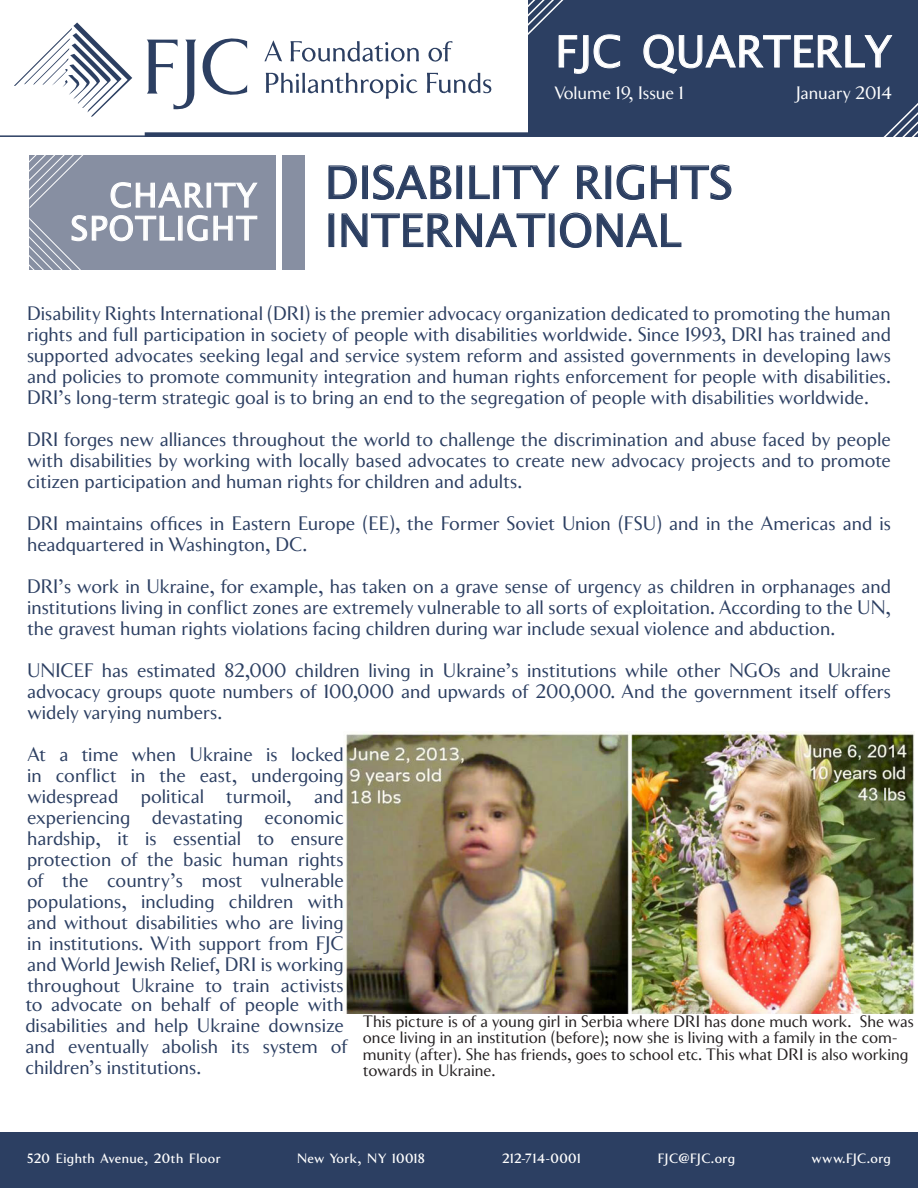
<style>
.page{position:relative;width:918px;height:1188px;background:#fff}
.page>*{position:absolute;margin:0;border:0;box-sizing:border-box;transform-origin:0 0}
.t1{font:45px/48px "Lucida Sans Unicode";color:#2c3f62}
.t2{font:43.5px "Lucida Sans Unicode";color:#fff}
.t3{font:33px "Lucida Sans Unicode";letter-spacing:.03em;color:#fff}
.t4{font:19.5px/21px "Clarice";color:#2c3f62;text-align:justify}
.t5{font:18px "Clarice";color:#fff}
.t6{font:16.5px/16.5px "Clarice";color:#231f20}
.t7{font:500 13.5px "Clarice";letter-spacing:.03em;color:#fff}
</style>
<div class="page">
<svg style="left:147px;top:38px;width:100px;height:71px"></svg>
<svg style="left:264px;top:40px;width:18px;height:21px"></svg>
<svg style="left:290px;top:41px;width:129px;height:21px"></svg>
<svg style="left:14px;top:23px;width:118px;height:94px"></svg>
<svg style="left:266px;top:72px;width:152px;height:27px"></svg>
<div style="left:0;top:1133px;width:918px;height:55px;background:#2c3f62"></div>
<div style="left:528px;top:0;width:390px;height:133px;background:#2c3f62"></div>
<hr style="left:0;top:135px;width:918px;height:2px;background:#2c3f62">
<div style="left:145px;top:132px;width:773px;height:5px;background:#2c3f62"></div>
<svg style="left:883px;top:103px;width:35px;height:34px"></svg>
<div style="left:29px;top:156px;width:247px;height:114px;background:#878fa2"></div>
<img style="left:345px;top:732px;width:570px;height:281px">
<svg style="left:29px;top:155px;width:230px;height:115px"></svg>
<svg style="left:328px;top:165px;width:29px;height:35px"></svg>
<div style="left:362px;top:165px;width:6px;height:34px;border:1px solid #2c3f62"></div>
<svg style="left:373px;top:164px;width:79px;height:36px"></svg>
<div style="left:456px;top:165px;width:6px;height:34px;border:1px solid #2c3f62"></div>
<svg style="left:469px;top:165px;width:21px;height:35px"></svg>
<div style="left:493px;top:165px;width:6px;height:34px;border:1px solid #2c3f62"></div>
<svg style="left:502px;top:165px;width:58px;height:35px"></svg>
<svg style="left:577px;top:165px;width:26px;height:35px"></svg>
<div style="left:605px;top:165px;width:6px;height:34px;border:1px solid #2c3f62"></div>
<svg style="left:616px;top:164px;width:116px;height:36px"></svg>
<div style="left:329px;top:213px;width:5px;height:34px;border:1px solid #2c3f62"></div>
<svg style="left:341px;top:213px;width:205px;height:35px"></svg>
<div style="left:549px;top:213px;width:6px;height:34px;border:1px solid #2c3f62"></div>
<svg style="left:559px;top:212px;width:123px;height:36px"></svg>
<div style="left:282px;top:156px;width:23px;height:114px;background:#878fa2"></div>
<svg style="left:427px;top:0;width:193px;height:94px"></svg>
<svg style="left:644px;top:34px;width:248px;height:40px"></svg>
<p class="t2" style="left:555px;top:17px;width:338px">FJC QUARTERLY</p>
<p class="t3" style="left:109px;top:169px;width:149px">CHARITY</p>
<p class="t3" style="left:71px;top:202px;width:188px">SPOTLIGHT</p>
<p class="t5" style="left:554px;top:82px;width:131px">Volume 19, Issue 1</p>
<p class="t1" style="left:325px;top:159px;width:410px">DISABILITY RIGHTS<br>INTERNATIONAL</p>
<p class="t5" style="left:796px;top:82px;width:97px">January 2014</p>
<p class="t4" style="left:27px;top:303px;width:866px">Disability Rights International (DRI) is the premier advocacy organization dedicated to promoting the human rights and full participation in society of people with disabilities worldwide. Since 1993, DRI has trained and supported advocates seeking legal and service system reform and assisted governments in developing laws and policies to promote community integration and human rights enforcement for people with disabilities.<br>DRI’s long-term strategic goal is to bring an end to the segregation of people with disabilities worldwide.</p>
<p class="t4" style="left:27px;top:429px;width:866px">DRI forges new alliances throughout the world to challenge the discrimination and abuse faced by people with disabilities by working with locally based advocates to create new advocacy projects and to promote citizen participation and human rights for children and adults.</p>
<p class="t4" style="left:27px;top:513px;width:866px">DRI maintains offices in Eastern Europe (EE), the Former Soviet Union (FSU) and in the Americas and is headquartered in Washington, DC.</p>
<p class="t4" style="left:27px;top:576px;width:866px">DRI’s work in Ukraine, for example, has taken on a grave sense of urgency as children in orphanages and institutions living in conflict zones are extremely vulnerable to all sorts of exploitation. According to the UN, the gravest human rights violations facing children during war include sexual violence and abduction.</p>
<p class="t4" style="left:27px;top:660px;width:866px">UNICEF has estimated 82,000 children living in Ukraine’s institutions while other NGOs and Ukraine advocacy groups quote numbers of 100,000 and upwards of 200,000. And the government itself offers widely varying numbers.</p>
<p class="t4" style="left:27px;top:744px;width:318px">At a time when Ukraine is locked in conflict in the east, undergoing widespread political turmoil, and experiencing devastating economic hardship, it is essential to ensure protection of the basic human rights of the country’s most vulnerable populations, including children with and without disabilities who are living in institutions. With support from FJC and World Jewish Relief, DRI is working throughout Ukraine to train activists</p>
<p class="t6" style="left:363px;top:1013px;width:552px">This picture is of a young girl in Serbia where DRI has done much work. She was once living in an institution (before); now she is living with a family in the com&shy;munity (after). She has friends, goes to school etc. This what DRI is also working towards in Ukraine.</p>
<p class="t4" style="left:25px;top:994px;width:325px;text-align:left">to advocate on behalf of people with disabilities and help Ukraine downsize and eventually abolish its system of children’s institutions.</p>
<p class="t7" style="left:27px;top:1151px;width:195px">520 Eighth Avenue, 20th Floor</p>
<p class="t7" style="left:297px;top:1151px;width:129px">New York, NY 10018</p>
<p class="t7" style="left:502px;top:1151px;width:80px">212-714-0001</p>
<p class="t7" style="left:658px;top:1151px;width:79px">FJC@FJC.org</p>
<p class="t7" style="left:812px;top:1151px;width:81px">www.FJC.org</p>
</div>
